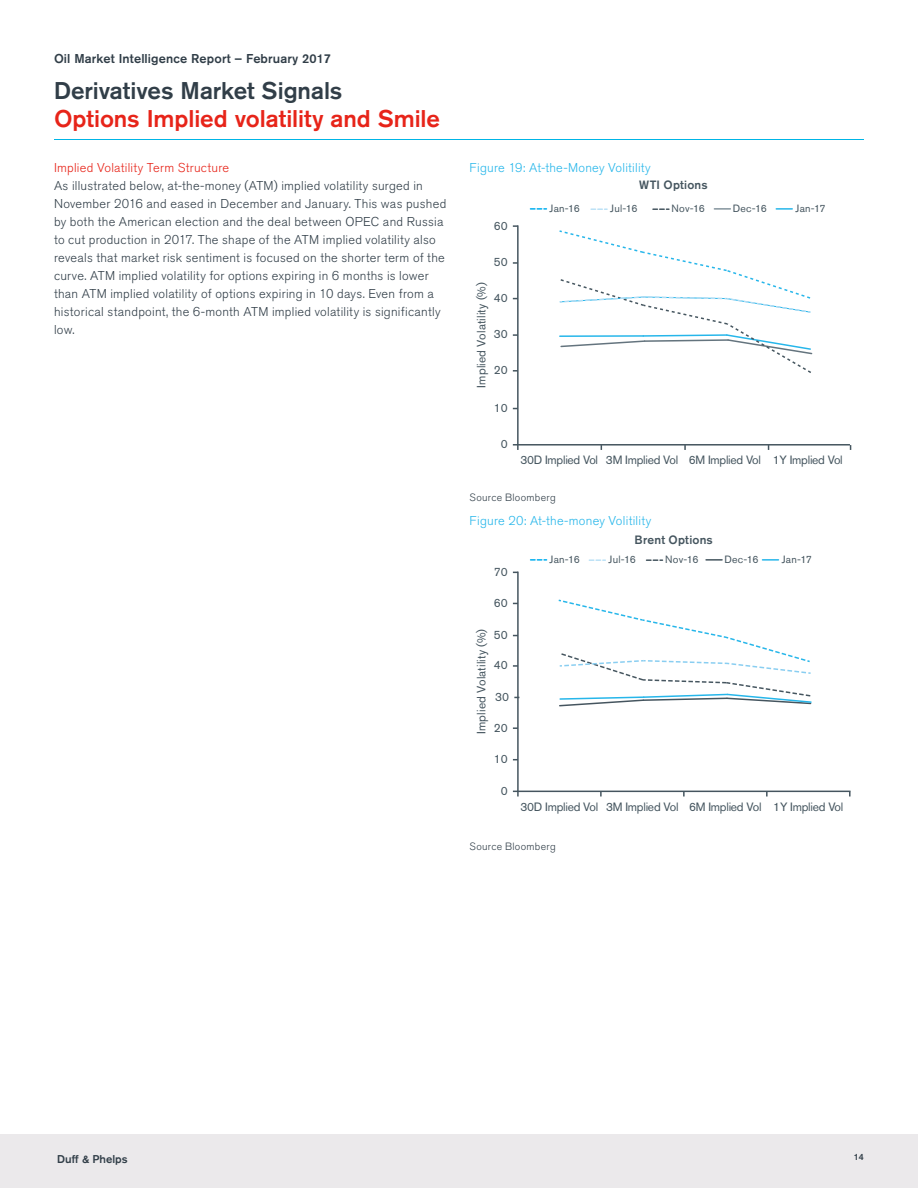
<style>
.page{position:relative;width:918px;height:1188px;background:#fff}
.page>*{position:absolute;margin:0;border:0;box-sizing:border-box;transform-origin:0 0}
.t1{font:500 24px "Akzidenz Grotesk BQ";color:#e72419}
.t2{font:500 24px "Akzidenz Grotesk BQ";letter-spacing:-.005em;color:#313e48}
.Body_Text{font:300 12.75px/18px "Akzidenz Grotesk BQ";letter-spacing:.02em;color:#313e48}
.Article_Subhead{font:300 12.75px "Akzidenz Grotesk BQ";letter-spacing:.02em;color:#26b6ea}
.t3{font:500 12.75px "Akzidenz Grotesk BQ";letter-spacing:.01em;color:#313e48}
.Body_Subheads{font:300 12.75px "Akzidenz Grotesk BQ";letter-spacing:.02em;color:#e72419}
.t4{font:12px "Akzidenz Grotesk BQ";letter-spacing:-.02em;color:#45555f}
.t5{font:12px "Akzidenz Grotesk BQ";letter-spacing:.015em;color:#45555f}
.t6{font:500 12px "Akzidenz Grotesk BQ";letter-spacing:.015em;color:#45555f}
.t7{font:500 11.25px "Akzidenz Grotesk BQ";color:#313e48}
.t8{font:10.5px "Akzidenz Grotesk BQ";letter-spacing:.025em;color:#45555f}
.Footnote{font:300 10.5px "Akzidenz Grotesk BQ";letter-spacing:.03em;color:#313e48}
.t9{font:500 9px "Akzidenz Grotesk BQ";color:#313e48}
</style>
<div class="page">
<div style="left:0;top:1134px;width:918px;height:54px;background:#ebe9eb"></div>
<hr style="left:54px;top:139px;width:810px;height:1px;background:#00b5e6">
<hr style="left:517px;top:444px;width:333px;height:2px;background:#45555f">
<hr style="left:517px;top:225px;width:2px;height:220px;background:#45555f">
<svg style="left:513px;top:444px;width:6px;height:6px"></svg>
<svg style="left:714px;top:208px;width:16px;height:2px"></svg>
<svg style="left:591px;top:208px;width:16px;height:2px"></svg>
<svg style="left:530px;top:208px;width:16px;height:2px"></svg>
<svg style="left:653px;top:208px;width:16px;height:2px"></svg>
<svg style="left:776px;top:208px;width:16px;height:2px"></svg>
<svg style="left:559px;top:230px;width:254px;height:143px"></svg>
<hr style="left:517px;top:791px;width:334px;height:1px;background:#45555f">
<hr style="left:517px;top:572px;width:2px;height:219px;background:#45555f">
<svg style="left:513px;top:791px;width:6px;height:6px"></svg>
<svg style="left:706px;top:559px;width:16px;height:2px"></svg>
<svg style="left:589px;top:559px;width:16px;height:2px"></svg>
<svg style="left:531px;top:559px;width:16px;height:2px"></svg>
<svg style="left:647px;top:559px;width:16px;height:2px"></svg>
<svg style="left:762px;top:559px;width:16px;height:2px"></svg>
<svg style="left:558px;top:599px;width:254px;height:108px"></svg>
<p class="t3" style="left:54px;top:51px;width:279px">Oil Market Intelligence Report – February 2017</p>
<p class="t2" style="left:54px;top:76px;width:290px">Derivatives Market Signals</p>
<p class="t1" style="left:54px;top:104px;width:388px">Options Implied volatility and Smile</p>
<p class="Body_Subheads" style="left:54px;top:160px;width:177px">Implied Volatility Term Structure</p>
<p class="Body_Text" style="left:54px;top:176px;width:394px">As illustrated below, at-the-money (ATM) implied volatility surged in November 2016 and eased in December and January. This was pushed by both the American election and the deal between OPEC and Russia to cut production in 2017. The shape of the ATM implied volatility also reveals that market risk sentiment is focused on the shorter term of the curve. ATM implied volatility for options expiring in 6 months is lower than ATM implied volatility of options expiring in 10 days. Even from a historical standpoint, the 6-month ATM implied volatility is significantly low.</p>
<p class="Article_Subhead" style="left:470px;top:160px;width:183px">Figure 19: At-the-Money Volitility</p>
<p class="t6" style="left:639px;top:178px;width:70px">WTI Options</p>
<p class="t4" style="left:494px;top:218px;width:15px">60</p>
<p class="t4" style="left:494px;top:255px;width:15px">50</p>
<p class="t5" style="left:474px;top:388px;width:107px;rotate:-90deg">Implied Volatility (%)</p>
<p class="t4" style="left:494px;top:290px;width:15px">40</p>
<p class="t4" style="left:494px;top:327px;width:15px">30</p>
<p class="t4" style="left:494px;top:363px;width:15px">20</p>
<p class="t4" style="left:494px;top:401px;width:15px">10</p>
<p class="t4" style="left:501px;top:437px;width:8px">0</p>
<p class="t8" style="left:550px;top:202px;width:32px">Jan-16</p>
<p class="t8" style="left:610px;top:202px;width:29px">Jul-16</p>
<p class="t8" style="left:672px;top:202px;width:35px">Nov-16</p>
<p class="t8" style="left:733px;top:202px;width:36px">Dec-16</p>
<p class="t8" style="left:796px;top:202px;width:32px">Jan-17</p>
<p class="t4" style="left:520px;top:453px;width:324px">30D Implied Vol 3M Implied Vol 6M Implied Vol 1Y Implied Vol</p>
<p class="Footnote" style="left:470px;top:491px;width:88px">Source Bloomberg</p>
<p class="Article_Subhead" style="left:470px;top:513px;width:183px">Figure 20: At-the-money Volitility</p>
<p class="t6" style="left:635px;top:533px;width:80px">Brent Options</p>
<p class="t4" style="left:494px;top:564px;width:15px">70</p>
<p class="t4" style="left:494px;top:596px;width:15px">60</p>
<p class="t5" style="left:474px;top:734px;width:107px;rotate:-90deg">Implied Volatility (%)</p>
<p class="t4" style="left:494px;top:628px;width:15px">50</p>
<p class="t4" style="left:494px;top:658px;width:15px">40</p>
<p class="t4" style="left:495px;top:690px;width:15px">30</p>
<p class="t4" style="left:494px;top:721px;width:15px">20</p>
<p class="t4" style="left:494px;top:752px;width:15px">10</p>
<p class="t4" style="left:501px;top:784px;width:8px">0</p>
<p class="t8" style="left:550px;top:553px;width:32px">Jan-16</p>
<p class="t8" style="left:609px;top:553px;width:29px">Jul-16</p>
<p class="t8" style="left:665px;top:553px;width:35px">Nov-16</p>
<p class="t8" style="left:724px;top:553px;width:36px">Dec-16</p>
<p class="t8" style="left:782px;top:553px;width:32px">Jan-17</p>
<p class="t4" style="left:520px;top:800px;width:324px">30D Implied Vol 3M Implied Vol 6M Implied Vol 1Y Implied Vol</p>
<p class="Footnote" style="left:470px;top:840px;width:88px">Source Bloomberg</p>
<p class="t7" style="left:57px;top:1152px;width:72px">Duff &amp; Phelps</p>
<p class="t9" style="left:854px;top:1151px;width:12px">14</p>
</div>
